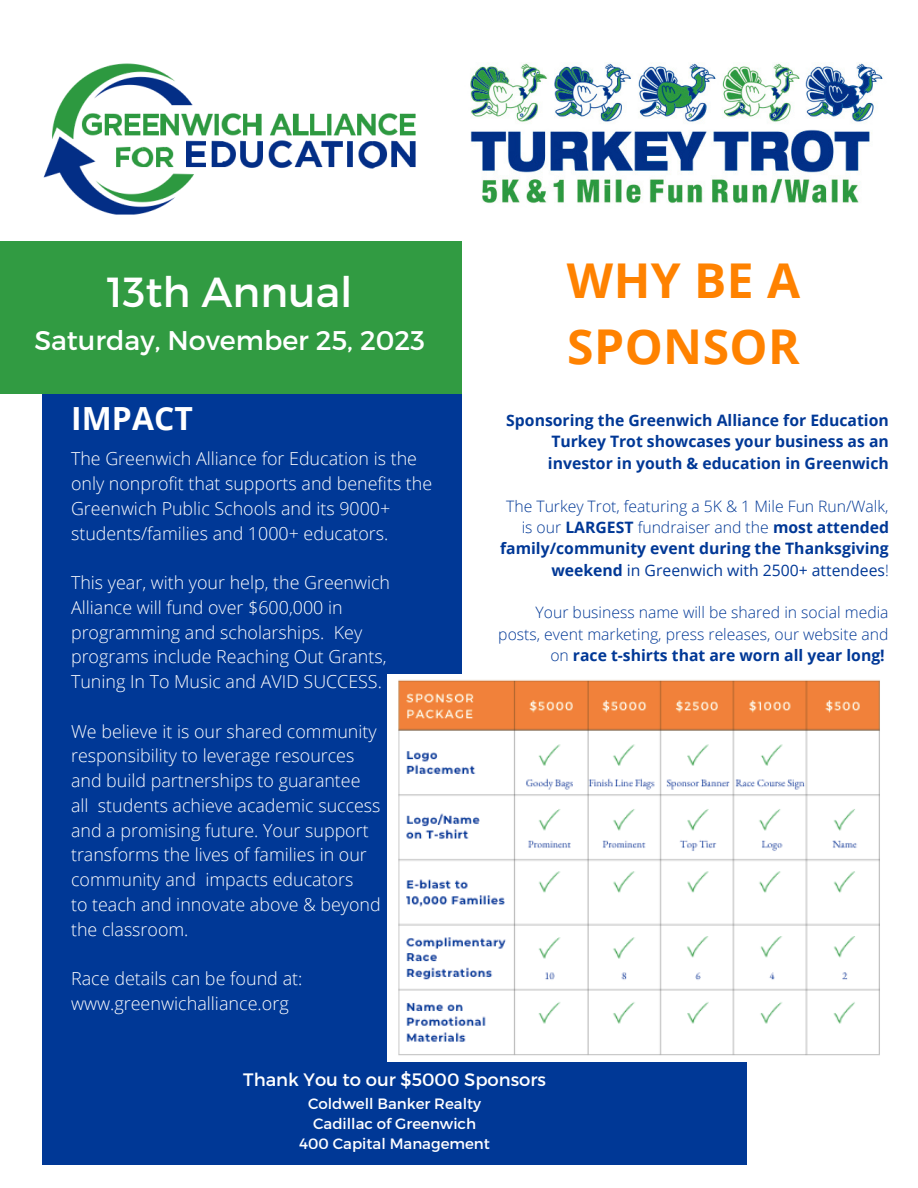
<style>
.page{position:relative;width:918px;height:1188px;background:#fff}
.page>*{position:absolute;margin:0;border:0;box-sizing:border-box;transform-origin:0 0}
.t1{font:700 48px/66.3px "Open Sans";letter-spacing:.01em;color:#ff8200}
.t2{font:42px "Montserrat";color:#fff}
.t3{font:700 31.95px "Open Sans";letter-spacing:.005em;color:#fff}
.t4{font:27px "Montserrat";color:#fff}
.t5{font:300 18px "Open Sans";color:#fff}
.t6{font:18px "Montserrat";color:#fff}
.t7{font:300 17.85px/24.8px "Open Sans";color:#fff}
.t8{font:700 15.75px/21.3px "Open Sans";color:#003896;text-align:justify}
.t9{font:300 15.75px/21.3px "Open Sans";color:#003896;text-align:right}
.t10{font:15px "Montserrat";color:#fff}
.s1{font-weight:300}
.s2{font-weight:400}
.s3{font-weight:700}
</style>
<div class="page">
<div style="left:42px;top:808px;width:705px;height:357px;background:#003896"></div>
<div style="left:42px;top:266px;width:419px;height:545px;background:#003896"></div>
<div style="left:0;top:241px;width:461px;height:152px;background:#319b42"></div>
<img style="left:388px;top:674px;width:492px;height:387px">
<img style="left:470px;top:63px;width:413px;height:141px">
<img style="left:43px;top:63px;width:373px;height:152px">
<p class="t2" style="left:107px;top:265px;width:248px">13th Annual</p>
<p class="t4" style="left:34px;top:323px;width:392px">Saturday, November 25, 2023</p>
<p class="t1" style="left:567px;top:246px;width:235px">WHY BE A<br>SPONSOR</p>
<p class="t3" style="left:71px;top:396px;width:123px">IMPACT</p>
<p class="t8" style="left:548px;top:409px;width:342px;text-indent:-42px">Sponsoring the Greenwich Alliance for Education Turkey Trot showcases your business as an investor in youth &amp; education in Greenwich</p>
<p class="t8" style="left:500px;top:495px;width:391px;text-align:right"><span class="s1">The Turkey Trot, featuring a 5K &amp; 1 Mile Fun Run/Walk, is our</span> LARGEST <span class="s1">fundraiser and the</span> most attended family/community event during the Thanksgiving weekend <span class="s2">in Greenwich with 2500+ attendees</span><span class="s1">!</span></p>
<p class="t9" style="left:498px;top:602px;width:392px">Your business name will be shared in social media posts, event marketing, press releases, our website and on <span class="s3">race t-shirts that are worn all year long!</span></p>
<p class="t7" style="left:71px;top:446px;width:363px">The Greenwich Alliance for Education is the only nonprofit that supports and benefits the Greenwich Public Schools and its 9000+ students/families and 1000+ educators.</p>
<p class="t7" style="left:71px;top:570px;width:321px">This year, with your help, the Greenwich Alliance will fund over $600,000 in programming and scholarships. Key programs include Reaching Out Grants, Tuning In To Music and AVID SUCCESS.</p>
<p class="t7" style="left:71px;top:718px;width:307px">We believe it is our shared community responsibility to leverage resources</p>
<p class="t7" style="left:71px;top:768px;width:291px">and build partnerships to guarantee</p>
<p class="t7" style="left:71px;top:793px;width:311px">all students achieve academic success</p>
<p class="t7" style="left:71px;top:817px;width:299px;text-align:justify">and a promising future. Your support transforms the lives of families in our community and impacts educators</p>
<p class="t7" style="left:71px;top:892px;width:311px">to teach and innovate above &amp; beyond</p>
<p class="t7" style="left:71px;top:916px;width:119px">the classroom.</p>
<p class="t5" style="left:71px;top:966px;width:233px">Race details can be found at:</p>
<p class="t5" style="left:71px;top:991px;width:219px">www.greenwichalliance.org</p>
<p class="t6" style="left:243px;top:1068px;width:304px">Thank You to our $5000 Sponsors</p>
<p class="t10" style="left:308px;top:1094px;width:175px">Coldwell Banker Realty</p>
<p class="t10" style="left:313px;top:1114px;width:164px">Cadillac of Greenwich</p>
<p class="t10" style="left:299px;top:1134px;width:192px">400 Capital Management</p>
</div>
